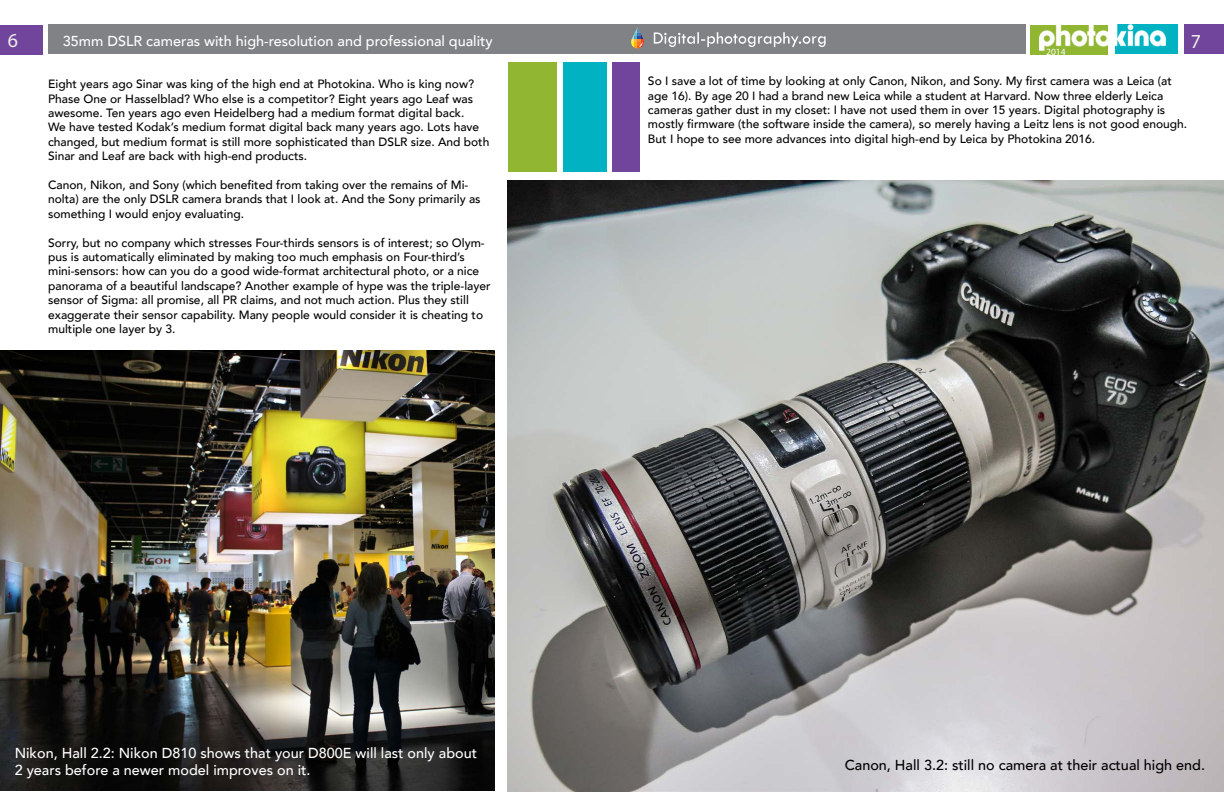
<style>
.page{position:relative;width:1224px;height:792px;background:#fff}
.page>*{position:absolute;margin:0;border:0;box-sizing:border-box;transform-origin:0 0}
.t1{font:19.9px "Myriad Pro";color:#ededee}
.t2{font:500 14.4px/17.3px "Avenir";color:#fff}
.t3{font:500 14.4px "Avenir";color:#000}
.t4{font:500 12px/14.4px "Avenir";color:#000}
.t5{font:9.5px "Myriad Pro";color:#fff}
</style>
<div class="page">
<img style="left:508px;top:180px;width:716px;height:612px">
<img style="left:0;top:350px;width:494px;height:441px">
<div style="left:0;top:25px;width:42px;height:30px;background:#71459b"></div>
<div style="left:1030px;top:25px;width:78px;height:30px;background:#90b632"></div>
<div style="left:1115px;top:24px;width:62px;height:30px;background:#00b2c2"></div>
<div style="left:1184px;top:24px;width:40px;height:30px;background:#71459b"></div>
<div style="left:48px;top:25px;width:978px;height:29px;background:#808285"></div>
<img style="left:1040px;top:24px;width:125px;height:27px">
<svg style="left:631px;top:27px;width:13px;height:21px"></svg>
<svg style="left:654px;top:32px;width:172px;height:15px"></svg>
<div style="left:508px;top:62px;width:49px;height:110px;background:#90b632"></div>
<div style="left:563px;top:63px;width:44px;height:109px;background:#00b2c2"></div>
<div style="left:612px;top:63px;width:28px;height:109px;background:#71459b"></div>
<h1 class="t1" style="left:8px;top:28px;width:12px">6</h1>
<h1 class="t1" style="left:1191px;top:29px;width:12px">7</h1>
<p class="t5" style="left:1046px;top:46px;width:21px">2014</p>
<p class="t2" style="left:63px;top:31px;width:431px">35mm DSLR cameras with high-resolution and professional quality</p>
<p class="t4" style="left:48px;top:76px;width:443px">Eight years ago Sinar was king of the high end at Photokina. Who is king now?<br>Phase One or Hasselblad? Who else is a competitor? Eight years ago Leaf was awesome. Ten years ago even Heidelberg had a medium format digital back.<br>We have tested Kodak’s medium format digital back many years ago. Lots have changed, but medium format is still more sophisticated than DSLR size. And both Sinar and Leaf are back with high-end products.</p>
<p class="t4" style="left:48px;top:177px;width:434px">Canon, Nikon, and Sony (which benefited from taking over the remains of Mi&shy;nolta) are the only DSLR camera brands that I look at. And the Sony primarily as something I would enjoy evaluating.</p>
<p class="t4" style="left:48px;top:235px;width:444px">Sorry, but no company which stresses Four-thirds sensors is of interest; so Olym&shy;pus is automatically eliminated by making too much emphasis on Four-third’s mini-sensors: how can you do a good wide-format architectural photo, or a nice panorama of a beautiful landscape? Another example of hype was the triple-layer sensor of Sigma: all promise, all PR claims, and not much action. Plus they still exaggerate their sensor capability. Many people would consider it is cheating to multiple one layer by 3.</p>
<p class="t4" style="left:648px;top:73px;width:541px">So I save a lot of time by looking at only Canon, Nikon, and Sony. My first camera was a Leica (at age 16). By age 20 I had a brand new Leica while a student at Harvard. Now three elderly Leica cameras gather dust in my closet: I have not used them in over 15 years. Digital photography is mostly firmware (the software inside the camera), so merely having a Leitz lens is not good enough.<br>But I hope to see more advances into digital high-end by Leica by Photokina 2016.</p>
<p class="t2" style="left:15px;top:743px;width:464px">Nikon, Hall 2.2: Nikon D810 shows that your D800E will last only about<br>2 years before a newer model improves on it.</p>
<p class="t3" style="left:845px;top:753px;width:362px">Canon, Hall 3.2: still no camera at their actual high end.</p>
</div>
